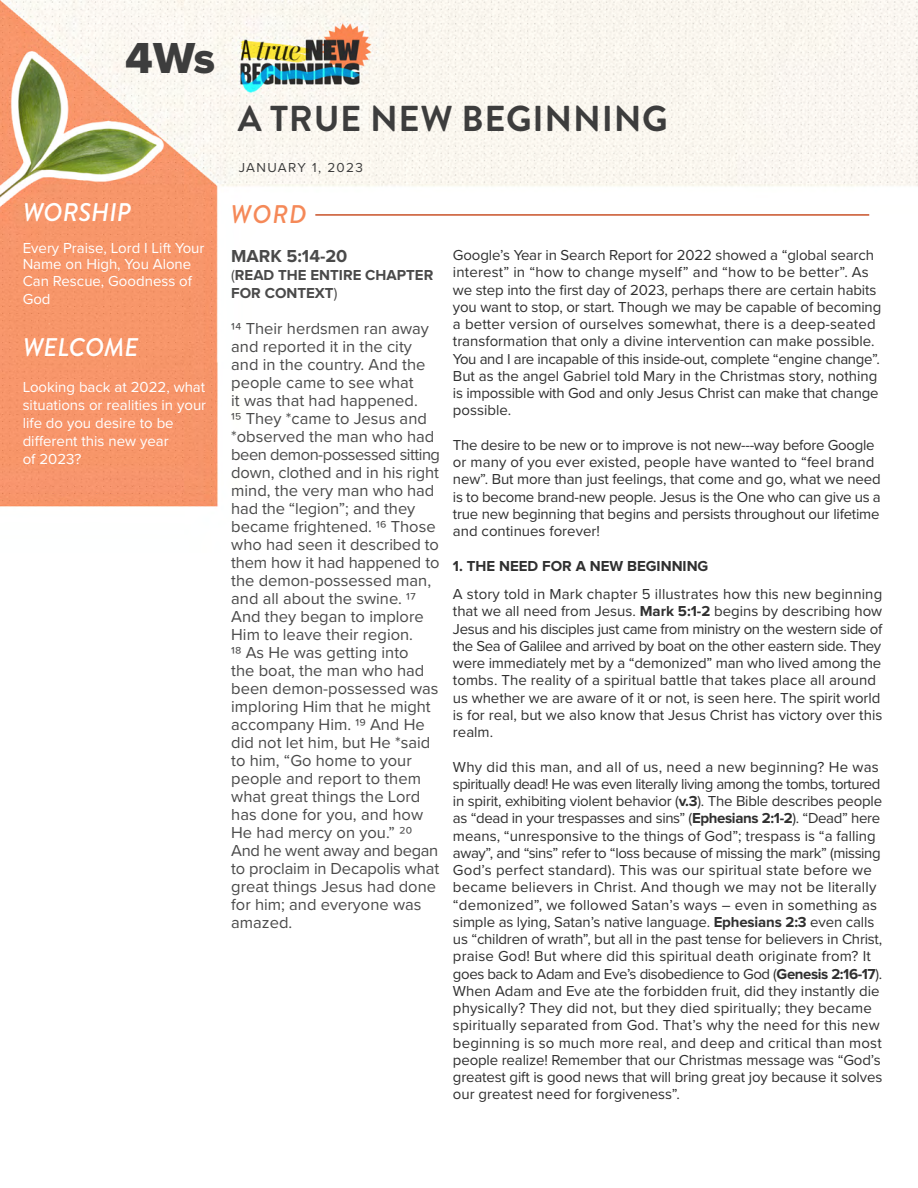
<style>
.page{position:relative;width:918px;height:1188px;background:#fff}
.page>*{position:absolute;margin:0;border:0;box-sizing:border-box;transform-origin:0 0}
.t1{font:45px "Proxima Nova Extrabld";color:#3d3d3d}
.t2{font:700 36px "Brandon Grotesque";letter-spacing:.02em;color:#3d3d3d}
.t3{font:italic 500 25.5px "Brandon Grotesque";color:#fff}
.t4{font:italic 500 25.5px "Brandon Grotesque";color:#f58958}
.t5{font:700 18px "Proxima Nova";color:#4a4a4a}
.t6{font:16.5px/18px "Proxima Nova";color:#4a4a4a}
.t7{font:16.5px "Proxima Nova";letter-spacing:-.03em;color:#4a4a4a}
.t8{font:16.5px "Proxima Nova";letter-spacing:-.02em;color:#4a4a4a}
.t9{font:15px/17.2px "Proxima Nova";letter-spacing:-.005em;color:#303030}
.t10{font:15px "Proxima Nova";letter-spacing:-.025em;color:#303030}
.t11{font:15px/18px "Proxima Nova";color:#fff}
.t12{font:15px/17.2px "Proxima Nova";letter-spacing:.015em;color:#303030}
.t13{font:15px/17.2px "Proxima Nova";letter-spacing:-.03em;color:#303030}
.t14{font:700 15px/18px "Proxima Nova";color:#4a4a4a}
.t15{font:700 15px "Proxima Nova";color:#303030}
.t16{font:13.5px "Proxima Nova";letter-spacing:.09em;color:#3d3d3d}
.s1{font-weight:400}
.s2{font-weight:700}
</style>
<div class="page">
<img style="left:0;top:0;width:918px;height:507px">
<hr style="left:315px;top:214px;width:554px;height:2px;background:#c85228">
<h1 class="t1" style="left:125px;top:32px;width:92px">4Ws</h1>
<p class="t3" style="left:23px;top:195px;width:110px">WORSHIP</p>
<p class="t11" style="left:23px;top:239px;width:183px;line-height:16.5px">Every Praise, Lord I Lift Your<br>Name on High, You Alone<br>Can Rescue, Goodness of</p>
<p class="t11" style="left:23px;top:289px;width:29px">God</p>
<p class="t3" style="left:23px;top:330px;width:117px">WELCOME</p>
<p class="t11" style="left:23px;top:377px;width:185px">Looking back at 2022, what situations or realities in your life do you desire to be different this new year</p>
<p class="t11" style="left:23px;top:449px;width:60px">of 2023?</p>
<p class="t2" style="left:238px;top:94px;width:432px">A TRUE NEW BEGINNING</p>
<p class="t16" style="left:239px;top:157px;width:126px">JANUARY 1, 2023</p>
<h3 class="t4" style="left:230px;top:196px;width:78px">WORD</h3>
<p class="t5" style="left:231px;top:248px;width:118px">MARK 5:14-20</p>
<p class="t14" style="left:231px;top:267px;width:204px"><span class="s1">(</span>READ THE ENTIRE CHAPTER<br>FOR CONTEXT<span class="s1">)</span></p>
<p class="t6" style="left:231px;top:319px;width:205px">14 Their herdsmen ran away and reported it in the city and in the country. And the people came to see what<br>it was that had happened.<br>15 They *came to Jesus and *observed the man who had</p>
<p class="t7" style="left:231px;top:443px;width:210px">been demon-possessed sitting</p>
<p class="t6" style="left:231px;top:463px;width:209px">down, clothed and in his right</p>
<p class="t6" style="left:231px;top:481px;width:210px">mind, the very man who had had the “legion”; and they became frightened. 16 Those who had seen it described to them how it had happened to</p>
<p class="t6" style="left:231px;top:571px;width:209px">the demon-possessed man, and all about the swine. 17<br>And they began to implore<br>Him to leave their region.<br>18 As He was getting into<br>the boat, the man who had been demon-possessed was imploring Him that he might accompany Him. 19 And He did not let him, but He *said to him, “Go home to your people and report to them what great things the Lord has done for you, and how<br>He had mercy on you.” 20</p>
<p class="t8" style="left:231px;top:839px;width:209px">And he went away and began</p>
<p class="t6" style="left:231px;top:859px;width:209px">to proclaim in Decapolis what</p>
<p class="t6" style="left:231px;top:877px;width:206px">great things Jesus had done for him; and everyone was amazed.</p>
<p class="t9" style="left:453px;top:246px;width:423px">Google’s Year in Search Report for 2022 showed a “global search</p>
<p class="t9" style="left:453px;top:263px;width:425px">interest” in “how to change myself” and “how to be better”. As we step into the first day of 2023, perhaps there are certain habits</p>
<p class="t9" style="left:453px;top:298px;width:430px">you want to stop, or start. Though we may be capable of becoming</p>
<p class="t9" style="left:453px;top:315px;width:424px">a better version of ourselves somewhat, there is a deep-seated</p>
<p class="t9" style="left:453px;top:332px;width:423px">transformation that only a divine intervention can make possible.</p>
<p class="t10" style="left:453px;top:347px;width:429px">You and I are incapable of this inside-out, complete “engine change”.</p>
<p class="t9" style="left:453px;top:367px;width:426px">But as the angel Gabriel told Mary in the Christmas story, nothing</p>
<p class="t9" style="left:453px;top:384px;width:427px">is impossible with God and only Jesus Christ can make that change</p>
<p class="t9" style="left:453px;top:401px;width:60px">possible.</p>
<p class="t9" style="left:453px;top:436px;width:423px">The desire to be new or to improve is not new---way before Google</p>
<p class="t9" style="left:453px;top:453px;width:429px">or many of you ever existed, people have wanted to “feel brand new”. But more than just feelings, that come and go, what we need</p>
<p class="t9" style="left:453px;top:487px;width:429px">is to become brand-new people. Jesus is the One who can give us a</p>
<p class="t9" style="left:453px;top:505px;width:428px">true new beginning that begins and persists throughout our lifetime and continues forever!</p>
<p class="t15" style="left:453px;top:559px;width:257px">1. THE NEED FOR A NEW BEGINNING</p>
<p class="t9" style="left:453px;top:585px;width:431px">A story told in Mark chapter 5 illustrates how this new beginning that we all need from Jesus. <span class="s2">Mark 5:1-2</span> begins by describing how</p>
<p class="t10" style="left:453px;top:617px;width:431px">Jesus and his disciples just came from ministry on the western side of</p>
<p class="t10" style="left:453px;top:635px;width:430px">the Sea of Galilee and arrived by boat on the other eastern side. They</p>
<p class="t9" style="left:453px;top:654px;width:430px">were immediately met by a “demonized” man who lived among the</p>
<p class="t9" style="left:453px;top:671px;width:429px">tombs. The reality of a spiritual battle that takes place all around us whether we are aware of it or not, is seen here. The spirit world</p>
<p class="t9" style="left:453px;top:706px;width:431px">is for real, but we also know that Jesus Christ has victory over this</p>
<p class="t9" style="left:453px;top:723px;width:42px">realm.</p>
<p class="t13" style="left:453px;top:757px;width:429px">Why did this man, and all of us, need a new beginning? He was spiritually dead! He was even literally living among the tombs, tortured</p>
<p class="t9" style="left:453px;top:792px;width:431px">in spirit, exhibiting violent behavior (<span class="s2">v.3</span>). The Bible describes people</p>
<p class="t10" style="left:453px;top:807px;width:429px">as “dead in your trespasses and sins” (<span class="s2">Ephesians 2:1-2</span>). “Dead” here</p>
<p class="t9" style="left:453px;top:826px;width:429px">means, “unresponsive to the things of God”; trespass is “a falling away”, and “sins” refer to “loss because of missing the mark” (missing</p>
<p class="t12" style="left:453px;top:861px;width:426px">God’s perfect standard). This was our spiritual state before we became believers in Christ. And though we may not be literally “demonized”, we followed Satan’s ways – even in something as</p>
<p class="t9" style="left:453px;top:913px;width:423px">simple as lying, Satan’s native language. <span class="s2">Ephesians 2:3</span> even calls</p>
<p class="t9" style="left:453px;top:930px;width:431px">us “children of wrath”, but all in the past tense for believers in Christ,</p>
<p class="t9" style="left:453px;top:947px;width:431px">praise God! But where did this spiritual death originate from? It goes back to Adam and Eve’s disobedience to God (<span class="s2">Genesis 2:16-17</span>).</p>
<p class="t9" style="left:453px;top:982px;width:428px">When Adam and Eve ate the forbidden fruit, did they instantly die physically? They did not, but they died spiritually; they became</p>
<p class="t9" style="left:453px;top:1016px;width:428px">spiritually separated from God. That’s why the need for this new</p>
<p class="t9" style="left:453px;top:1033px;width:430px">beginning is so much more real, and deep and critical than most</p>
<p class="t9" style="left:453px;top:1051px;width:429px">people realize! Remember that our Christmas message was “God’s</p>
<p class="t9" style="left:453px;top:1068px;width:431px">greatest gift is good news that will bring great joy because it solves</p>
<p class="t9" style="left:453px;top:1085px;width:229px">our greatest need for forgiveness”.</p>
</div>
